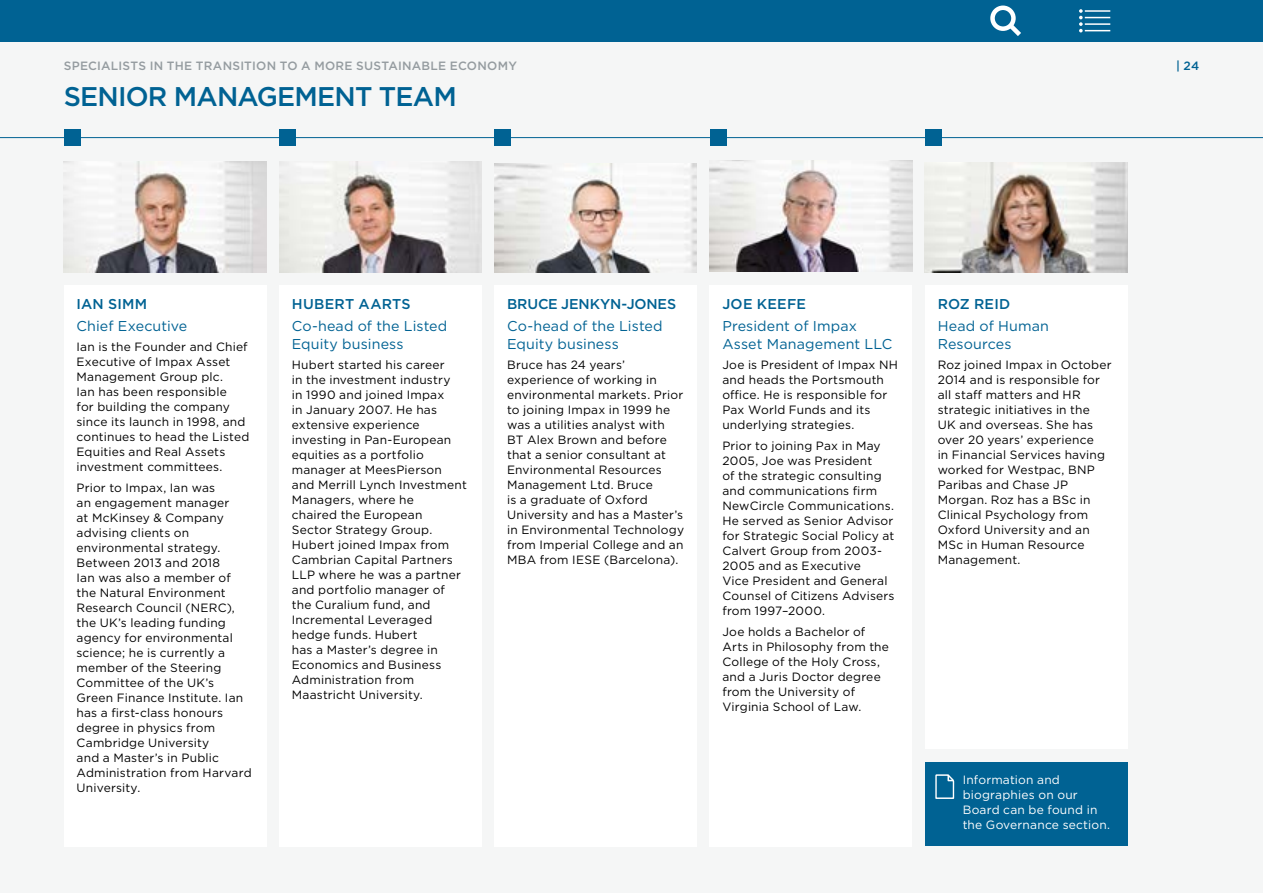
<style>
.page{position:relative;width:1263px;height:893px;background:#f5f6f6}
.page>*{position:absolute;margin:0;border:0;box-sizing:border-box;transform-origin:0 0}
.t1{font:500 27px "Gotham";letter-spacing:-.03em;color:#006293}
.t2{font:14.25px/18px "Gotham";letter-spacing:.01em;color:#006293}
.t3{font:500 14.25px "Gotham";letter-spacing:.01em;color:#006293}
.t4{font:500 14.25px "Gotham";letter-spacing:-.01em;color:#006293}
.t5{font:12px/15px "Gotham";letter-spacing:.015em;color:#000}
.t6{font:12px/15px "Gotham";letter-spacing:.02em;color:#fff}
.t7{font:500 12px "Gotham";letter-spacing:.02em;color:#959ca0}
.t8{font:500 12px "Gotham";color:#006293}
</style>
<div class="page">
<hr style="left:0;top:137px;width:1263px;height:1px;background:#006293">
<img style="left:64px;top:162px;width:202px;height:110px">
<img style="left:279px;top:162px;width:203px;height:110px">
<img style="left:494px;top:163px;width:203px;height:109px">
<img style="left:925px;top:162px;width:202px;height:110px">
<div style="left:64px;top:285px;width:202px;height:561px;background:#fff"></div>
<div style="left:279px;top:285px;width:203px;height:561px;background:#fff"></div>
<div style="left:494px;top:285px;width:203px;height:561px;background:#fff"></div>
<div style="left:710px;top:285px;width:202px;height:561px;background:#fff"></div>
<div style="left:925px;top:285px;width:202px;height:463px;background:#fff"></div>
<div style="left:64px;top:129px;width:17px;height:17px;background:#006293"></div>
<div style="left:279px;top:129px;width:17px;height:17px;background:#006293"></div>
<div style="left:494px;top:129px;width:17px;height:17px;background:#006293"></div>
<div style="left:710px;top:129px;width:16px;height:17px;background:#006293"></div>
<div style="left:925px;top:129px;width:17px;height:17px;background:#006293"></div>
<img style="left:710px;top:161px;width:202px;height:110px">
<div style="left:925px;top:762px;width:202px;height:84px;background:#006293"></div>
<svg style="left:935px;top:774px;width:19px;height:25px"></svg>
<div style="left:0;top:0;width:1263px;height:42px;background:#006293"></div>
<svg style="left:1079px;top:9px;width:31px;height:23px"></svg>
<div style="left:990px;top:6px;width:26px;height:25px;border:4px solid #fff;border-radius:50%"></div>
<svg style="left:1004px;top:19px;width:17px;height:17px"></svg>
<p class="t7" style="left:64px;top:58px;width:455px">SPECIALISTS IN THE TRANSITION TO A MORE SUSTAINABLE ECONOMY</p>
<p class="t8" style="left:1176px;top:58px;width:25px">| 24</p>
<h1 class="t1" style="left:64px;top:79px;width:394px">SENIOR MANAGEMENT TEAM</h1>
<p class="t3" style="left:77px;top:295px;width:72px">IAN SIMM</p>
<p class="t2" style="left:77px;top:317px;width:112px">Chief Executive</p>
<p class="t5" style="left:77px;top:339px;width:174px">Ian is the Founder and Chief<br>Executive of Impax Asset<br>Management Group plc.<br>Ian has been responsible<br>for building the company since its launch in 1998, and continues to head the Listed<br>Equities and Real Assets investment committees.</p>
<p class="t5" style="left:77px;top:480px;width:177px">Prior to Impax, Ian was<br>an engagement manager<br>at McKinsey &amp; Company advising clients on environmental strategy.<br>Between 2013 and 2018<br>Ian was also a member of the Natural Environment<br>Research Council (NERC), the UK’s leading funding agency for environmental science; he is currently a member of the Steering<br>Committee of the UK’s<br>Green Finance Institute. Ian has a first-class honours degree in physics from<br>Cambridge University<br>and a Master’s in Public<br>Administration from Harvard<br>University.</p>
<p class="t3" style="left:292px;top:295px;width:120px">HUBERT AARTS</p>
<p class="t2" style="left:292px;top:317px;width:157px">Co-head of the Listed<br>Equity business</p>
<p class="t5" style="left:292px;top:357px;width:177px">Hubert started his career<br>in the investment industry<br>in 1990 and joined Impax<br>in January 2007. He has extensive experience investing in Pan-European equities as a portfolio manager at MeesPierson and Merrill Lynch Investment<br>Managers, where he<br>chaired the European<br>Sector Strategy Group.<br>Hubert joined Impax from<br>Cambrian Capital Partners<br>LLP where he was a partner and portfolio manager of the Curalium fund, and<br>Incremental Leveraged hedge funds. Hubert<br>has a Master’s degree in<br>Economics and Business<br>Administration from<br>Maastricht University.</p>
<p class="t4" style="left:507px;top:295px;width:171px">BRUCE JENKYN-JONES</p>
<p class="t2" style="left:507px;top:317px;width:157px">Co-head of the Listed<br>Equity business</p>
<p class="t5" style="left:507px;top:357px;width:178px">Bruce has 24 years’ experience of working in environmental markets. Prior to joining Impax in 1999 he was a utilities analyst with<br>BT Alex Brown and before that a senior consultant at<br>Environmental Resources<br>Management Ltd. Bruce<br>is a graduate of Oxford<br>University and has a Master’s in Environmental Technology from Imperial College and an<br>MBA from IESE (Barcelona).</p>
<p class="t3" style="left:722px;top:295px;width:85px">JOE KEEFE</p>
<p class="t2" style="left:722px;top:317px;width:172px">President of Impax<br>Asset Management LLC</p>
<p class="t5" style="left:722px;top:357px;width:177px">Joe is President of Impax NH and heads the Portsmouth office. He is responsible for<br>Pax World Funds and its underlying strategies.</p>
<p class="t5" style="left:722px;top:438px;width:174px">Prior to joining Pax in May<br>2005, Joe was President<br>of the strategic consulting and communications firm<br>NewCircle Communications.<br>He served as Senior Advisor for Strategic Social Policy at<br>Calvert Group from 2003-<br>2005 and as Executive<br>Vice President and General<br>Counsel of Citizens Advisers from 1997–2000.</p>
<p class="t5" style="left:722px;top:624px;width:168px">Joe holds a Bachelor of<br>Arts in Philosophy from the<br>College of the Holy Cross, and a Juris Doctor degree from the University of<br>Virginia School of Law.</p>
<p class="t3" style="left:938px;top:295px;width:74px">ROZ REID</p>
<p class="t2" style="left:938px;top:317px;width:113px">Head of Human<br>Resources</p>
<p class="t5" style="left:938px;top:357px;width:175px">Roz joined Impax in October<br>2014 and is responsible for all staff matters and HR strategic initiatives in the<br>UK and overseas. She has over 20 years’ experience<br>in Financial Services having worked for Westpac, BNP<br>Paribas and Chase JP<br>Morgan. Roz has a BSc in<br>Clinical Psychology from<br>Oxford University and an<br>MSc in Human Resource<br>Management.</p>
<p class="t6" style="left:963px;top:772px;width:149px">Information and biographies on our<br>Board can be found in the Governance section.</p>
</div>
